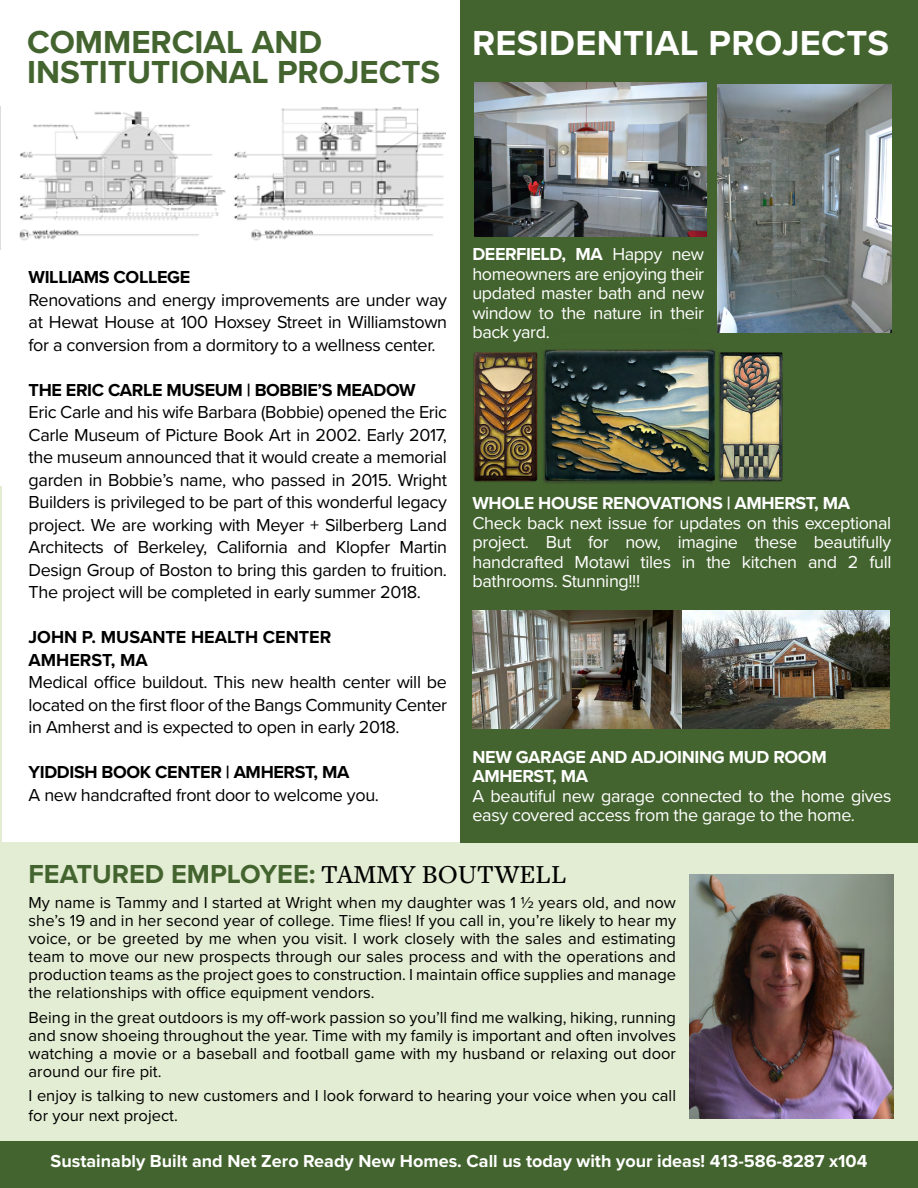
<style>
.page{position:relative;width:918px;height:1188px;background:#fff}
.page>*{position:absolute;margin:0;border:0;box-sizing:border-box;transform-origin:0 0}
.t1{font:700 36px "Proxima Nova";letter-spacing:.01em;color:#fff}
.t2{font:700 33px/30px "Proxima Nova";color:#44642f}
.t3{font:700 27px "Proxima Nova";color:#44642f}
.t4{font:18px/22.5px "Proxima Nova";letter-spacing:-.02em;color:#000;text-align:justify}
.t5{font:18px/19.5px "Proxima Nova";letter-spacing:-.02em;color:#fff;text-align:justify}
.t6{font:700 18px "Proxima Nova";color:#fff}
.t7{font:700 18px "Proxima Nova";letter-spacing:-.02em;color:#000}
.t8{font:700 18px/19.5px "Proxima Nova";letter-spacing:-.02em;color:#fff}
.t9{font:700 18px/22.5px "Proxima Nova";color:#000}
.t10{font:16.5px/18px "Proxima Nova";color:#000;text-align:justify}
.s1{font-weight:700}
.s2{font-family:"Freight Text Pro";font-weight:500;color:#000}
</style>
<div class="page">
<div style="left:0;top:842px;width:918px;height:298px;background:#e3edd3"></div>
<hr style="left:0;top:486px;width:2px;height:655px;background:#e3edd3">
<div style="left:0;top:1141px;width:918px;height:47px;background:#44642f"></div>
<div style="left:460px;top:0;width:458px;height:842px;background:#44642f"></div>
<img style="left:474px;top:82px;width:232px;height:155px">
<img style="left:718px;top:85px;width:173px;height:248px">
<img style="left:473px;top:352px;width:65px;height:130px">
<img style="left:543px;top:326px;width:177px;height:157px">
<img style="left:684px;top:351px;width:99px;height:132px">
<img style="left:472px;top:611px;width:418px;height:117px">
<img style="left:690px;top:875px;width:203px;height:243px">
<img style="left:0;top:107px;width:445px;height:142px">
<h2 class="t2" style="left:27px;top:26px;width:415px">COMMERCIAL AND<br>INSTITUTIONAL PROJECTS</h2>
<h1 class="t1" style="left:472px;top:17px;width:418px">RESIDENTIAL PROJECTS</h1>
<p class="t5" style="left:472px;top:244px;width:233px"><span class="s1">DEERFIELD, MA</span> Happy new homeowners are enjoying their updated master bath and new window to the nature in their back yard.</p>
<p class="t7" style="left:29px;top:264px;width:163px">WILLIAMS COLLEGE</p>
<p class="t4" style="left:29px;top:288px;width:420px">Renovations and energy improvements are under way at Hewat House at 100 Hoxsey Street in Williamstown for a conversion from a dormitory to a wellness center.</p>
<p class="t7" style="left:29px;top:376px;width:389px">THE ERIC CARLE MUSEUM | BOBBIE’S MEADOW</p>
<p class="t4" style="left:29px;top:400px;width:420px">Eric Carle and his wife Barbara (Bobbie) opened the Eric Carle Museum of Picture Book Art in 2002. Early 2017, the museum announced that it would create a memorial garden in Bobbie’s name, who passed in 2015. Wright Builders is privileged to be part of this wonderful legacy project. We are working with Meyer + Silberberg Land Architects of Berkeley, California and Klopfer Martin Design Group of Boston to bring this garden to fruition.<br>The project will be completed in early summer 2018.</p>
<p class="t9" style="left:29px;top:625px;width:304px">JOHN P. MUSANTE HEALTH CENTER<br>AMHERST, MA</p>
<p class="t4" style="left:29px;top:670px;width:420px">Medical office buildout. This new health center will be located on the first floor of the Bangs Community Center in Amherst and is expected to open in early 2018.</p>
<p class="t7" style="left:29px;top:759px;width:322px">YIDDISH BOOK CENTER | AMHERST, MA</p>
<p class="t4" style="left:29px;top:783px;width:352px">A new handcrafted front door to welcome you.</p>
<p class="t8" style="left:472px;top:493px;width:379px">WHOLE HOUSE RENOVATIONS | AMHERST, MA</p>
<p class="t5" style="left:472px;top:512px;width:420px">Check back next issue for updates on this exceptional project. But for now, imagine these beautifully handcrafted Motawi tiles in the kitchen and 2 full bathrooms. Stunning!!!</p>
<p class="t8" style="left:472px;top:747px;width:356px">NEW GARAGE AND ADJOINING MUD ROOM<br>AMHERST, MA</p>
<p class="t5" style="left:472px;top:785px;width:420px">A beautiful new garage connected to the home gives easy covered access from the garage to the home.</p>
<h3 class="t3" style="left:29px;top:854px;width:540px">FEATURED EMPLOYEE: <span class="s2">TAMMY BOUTWELL</span></h3>
<p class="t10" style="left:29px;top:893px;width:649px">My name is Tammy and I started at Wright when my daughter was 1 ½ years old, and now she’s 19 and in her second year of college. Time flies! If you call in, you’re likely to hear my voice, or be greeted by me when you visit. I work closely with the sales and estimating team to move our new prospects through our sales process and with the operations and production teams as the project goes to construction. I maintain office supplies and manage the relationships with office equipment vendors.</p>
<p class="t10" style="left:29px;top:1007px;width:649px">Being in the great outdoors is my off-work passion so you’ll find me walking, hiking, running and snow shoeing throughout the year. Time with my family is important and often involves watching a movie or a baseball and football game with my husband or relaxing out door around our fire pit.</p>
<p class="t10" style="left:29px;top:1085px;width:649px;line-height:19.5px">I enjoy is talking to new customers and I look forward to hearing your voice when you call for your next project.</p>
<p class="t6" style="left:51px;top:1148px;width:818px">Sustainably Built and Net Zero Ready New Homes. Call us today with your ideas! 413-586-8287 x104</p>
</div>
